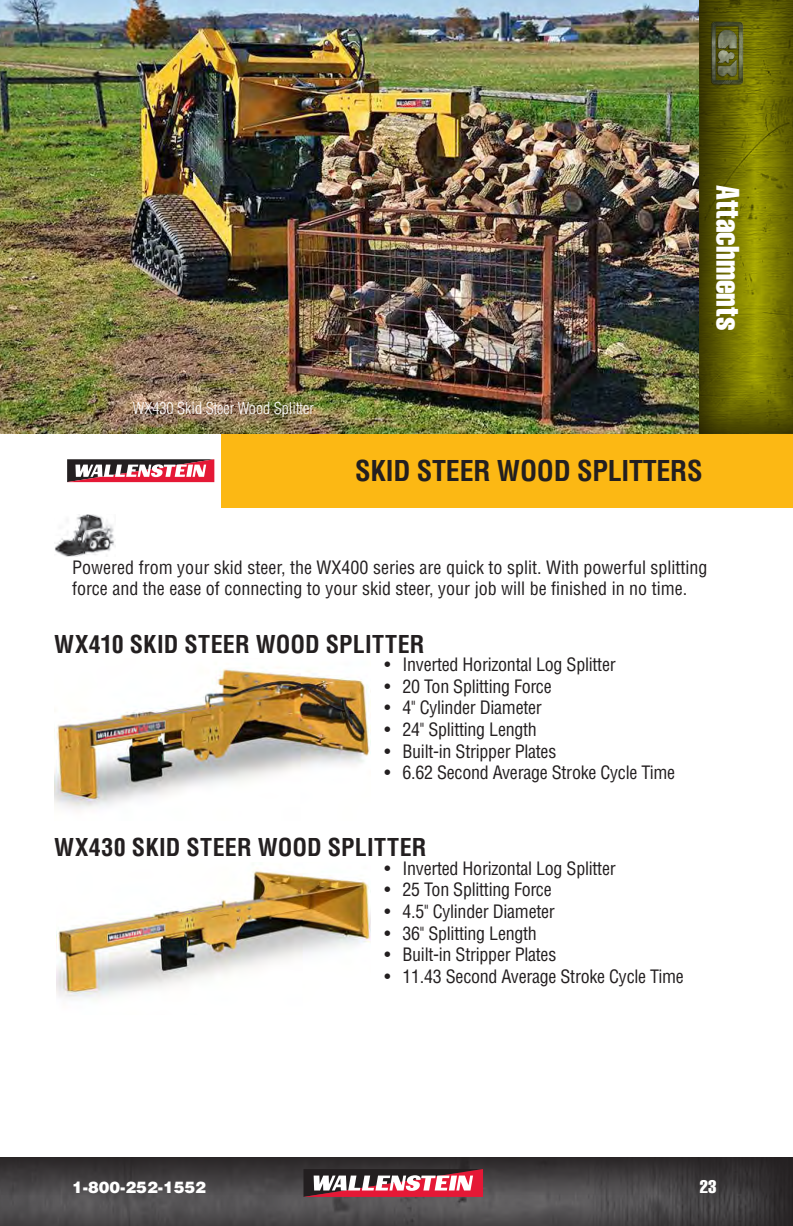
<style>
.page{position:relative;width:793px;height:1226px;background:#fff}
.page>*{position:absolute;margin:0;border:0;box-sizing:border-box;transform-origin:0 0}
.t1{font:32px "Helvetica LT Std Comp";color:#fff}
.Featured_Product{font:700 condensed 28px "Helvetica LT Std";letter-spacing:-.01em;color:#231f20}
.Body_text{font:700 condensed 24px "Helvetica LT Std";letter-spacing:.01em;color:#231f20}
.Body_Text{font:condensed 18px/21.6px "Helvetica LT Std";letter-spacing:-.015em;color:#231f20}
.t2{font:18px "Helvetica LT Std Comp";color:#fff}
.Body_Text-2{font:300 condensed 16px "Helvetica LT Std";color:#fff}
.t3{font:900 16px "Helvetica LT Std";color:#fff}
</style>
<div class="page">
<div style="left:0;top:1155px;width:792px;height:70px;background:#231f20;opacity:.98"></div>
<div style="left:221px;top:434px;width:571px;height:73px;background:#fcb814"></div>
<img style="left:55px;top:667px;width:315px;height:142px">
<img style="left:54px;top:514px;width:60px;height:42px">
<svg style="left:303px;top:1168px;width:180px;height:28px"></svg>
<svg style="left:67px;top:459px;width:147px;height:23px"></svg>
<img style="left:0;top:0;width:699px;height:434px">
<img style="left:57px;top:868px;width:313px;height:132px">
<svg style="left:699px;top:0;width:93px;height:434px"></svg>
<img style="left:710px;top:22px;width:35px;height:63px">
<p class="Body_Text-2" style="left:133px;top:398px;width:182px">WX430 Skid Steer Wood Splitter</p>
<h1 class="t1" style="left:748px;top:185px;width:147px;rotate:90deg">Attachments</h1>
<p class="Featured_Product" style="left:355px;top:453px;width:349px">SKID STEER WOOD SPLITTERS</p>
<p class="Body_Text" style="left:72px;top:556px;width:636px">Powered from your skid steer, the WX400 series are quick to split. With powerful splitting force and the ease of connecting to your skid steer, your job will be finished in no time.</p>
<p class="Body_text" style="left:54px;top:628px;width:372px">WX410 SKID STEER WOOD SPLITTER</p>
<p class="Body_Text" style="left:384px;top:653px;width:233px">• Inverted Horizontal Log Splitter</p>
<p class="Body_Text" style="left:384px;top:675px;width:169px">• 20 Ton Splitting Force</p>
<p class="Body_Text" style="left:384px;top:697px;width:159px">• 4" Cylinder Diameter</p>
<p class="Body_Text" style="left:384px;top:718px;width:154px">• 24" Splitting Length</p>
<p class="Body_Text" style="left:384px;top:740px;width:173px">• Built-in Stripper Plates</p>
<p class="Body_Text" style="left:384px;top:761px;width:292px">• 6.62 Second Average Stroke Cycle Time</p>
<p class="Body_text" style="left:54px;top:832px;width:374px">WX430 SKID STEER WOOD SPLITTER</p>
<p class="Body_Text" style="left:384px;top:857px;width:233px">• Inverted Horizontal Log Splitter</p>
<p class="Body_Text" style="left:384px;top:878px;width:169px">• 25 Ton Splitting Force</p>
<p class="Body_Text" style="left:384px;top:900px;width:172px">• 4.5" Cylinder Diameter</p>
<p class="Body_Text" style="left:384px;top:921px;width:154px">• 36" Splitting Length</p>
<p class="Body_Text" style="left:384px;top:943px;width:173px">• Built-in Stripper Plates</p>
<p class="Body_Text" style="left:384px;top:965px;width:301px">• 11.43 Second Average Stroke Cycle Time</p>
<p class="t3" style="left:72px;top:1176px;width:135px">1-800-252-1552</p>
<p class="t2" style="left:699px;top:1174px;width:18px">23</p>
</div>
